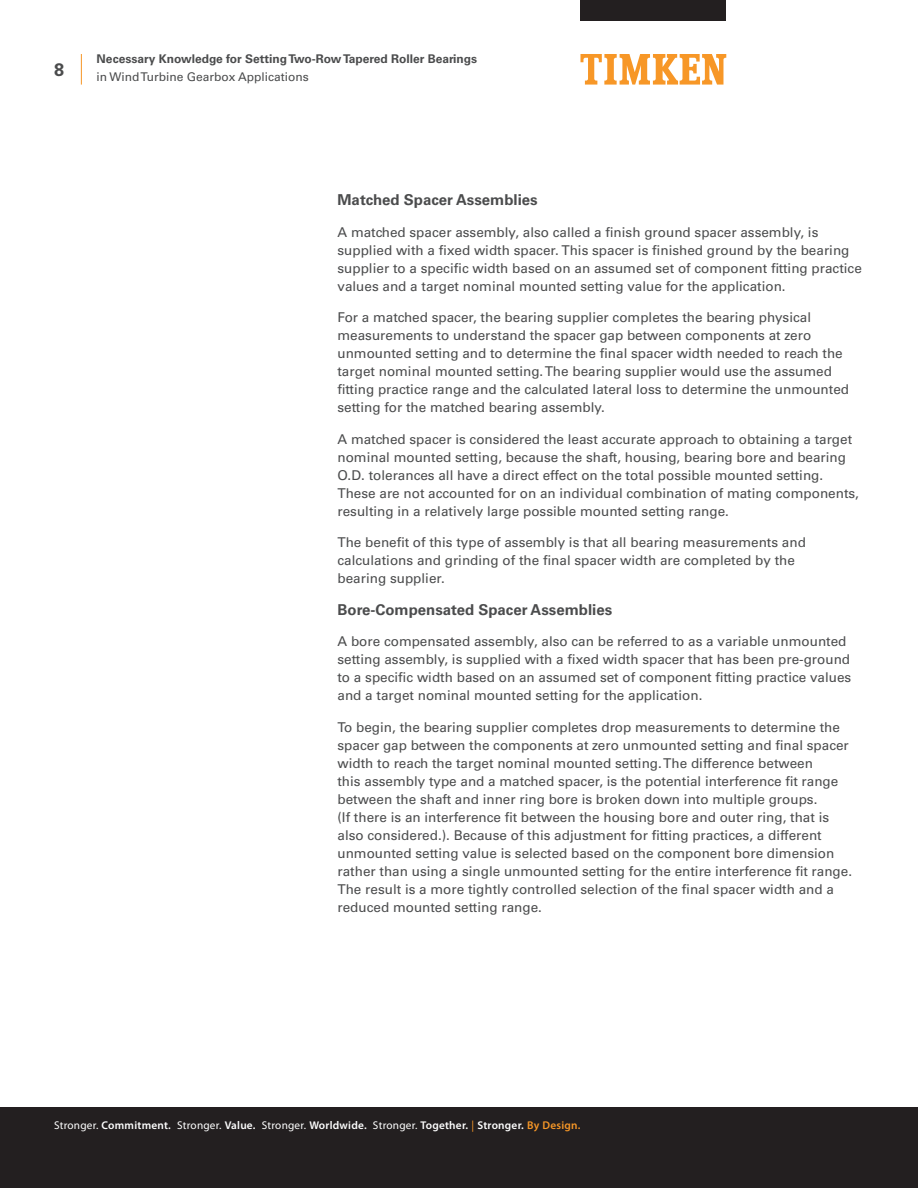
<style>
.page{position:relative;width:918px;height:1188px;background:#fff}
.page>*{position:absolute;margin:0;border:0;box-sizing:border-box;transform-origin:0 0}
.t1{font:700 18px "Univers LT Std";color:#4b4c4d}
.Heading_2{font:700 15px "Univers LT Std";color:#4b4c4d}
.Body_Copy{font:13.5px/18px "Univers LT Std";color:#4b4c4d}
.t2{font:700 12px "Univers LT Std";color:#4b4c4d}
.t3{font:12px "Univers LT Std";color:#4b4c4d}
.t4{font:600 11.25px "Myriad Pro";letter-spacing:.02em;color:#fff}
.s1{font-weight:400}
.s2{font-weight:400;color:#f79727}
.s3{color:#f79727}
</style>
<div class="page">
<svg style="left:580px;top:54px;width:146px;height:31px"></svg>
<div style="left:580px;top:0;width:146px;height:20px;background:#231f20"></div>
<div style="left:0;top:1107px;width:918px;height:81px;background:#231f20"></div>
<hr style="left:81px;top:54px;width:1px;height:31px;background:#f79727">
<h1 class="t1" style="left:54px;top:59px;width:12px">8</h1>
<p class="t2" style="left:97px;top:51px;width:382px">Necessary Knowledge for Setting Two-Row Tapered Roller Bearings</p>
<p class="t3" style="left:97px;top:69px;width:214px">in Wind Turbine Gearbox Applications</p>
<p class="Heading_2" style="left:338px;top:191px;width:202px">Matched Spacer Assemblies</p>
<p class="Body_Copy" style="left:338px;top:223px;width:526px">A matched spacer assembly, also called a finish ground spacer assembly, is supplied with a fixed width spacer. This spacer is finished ground by the bearing supplier to a specific width based on an assumed set of component fitting practice values and a target nominal mounted setting value for the application.</p>
<p class="Body_Copy" style="left:338px;top:309px;width:513px">For a matched spacer, the bearing supplier completes the bearing physical measurements to understand the spacer gap between components at zero unmounted setting and to determine the final spacer width needed to reach the target nominal mounted setting. The bearing supplier would use the assumed fitting practice range and the calculated lateral loss to determine the unmounted setting for the matched bearing assembly.</p>
<p class="Body_Copy" style="left:338px;top:430px;width:523px">A matched spacer is considered the least accurate approach to obtaining a target nominal mounted setting, because the shaft, housing, bearing bore and bearing O.D. tolerances all have a direct effect on the total possible mounted setting.<br>These are not accounted for on an individual combination of mating components, resulting in a relatively large possible mounted setting range.</p>
<p class="Body_Copy" style="left:338px;top:534px;width:470px">The benefit of this type of assembly is that all bearing measurements and calculations and grinding of the final spacer width are completed by the bearing supplier.</p>
<p class="Heading_2" style="left:338px;top:601px;width:276px">Bore-Compensated Spacer Assemblies</p>
<p class="Body_Copy" style="left:338px;top:633px;width:515px">A bore compensated assembly, also can be referred to as a variable unmounted setting assembly, is supplied with a fixed width spacer that has been pre-ground to a specific width based on an assumed set of component fitting practice values and a target nominal mounted setting for the application.</p>
<p class="Body_Copy" style="left:338px;top:718px;width:516px">To begin, the bearing supplier completes drop measurements to determine the spacer gap between the components at zero unmounted setting and final spacer width to reach the target nominal mounted setting. The difference between<br>this assembly type and a matched spacer, is the potential interference fit range between the shaft and inner ring bore is broken down into multiple groups.<br>(If there is an interference fit between the housing bore and outer ring, that is also considered.). Because of this adjustment for fitting practices, a different unmounted setting value is selected based on the component bore dimension rather than using a single unmounted setting for the entire interference fit range.<br>The result is a more tightly controlled selection of the final spacer width and a reduced mounted setting range.</p>
<p class="t4" style="left:54px;top:1118px;width:528px"><span class="s1">Stronger.</span> Commitment. <span class="s1">Stronger.</span> Value. <span class="s1">Stronger.</span> Worldwide. <span class="s1">Stronger.</span> Together. <span class="s2">|</span> Stronger. <span class="s3">By Design.</span></p>
</div>
